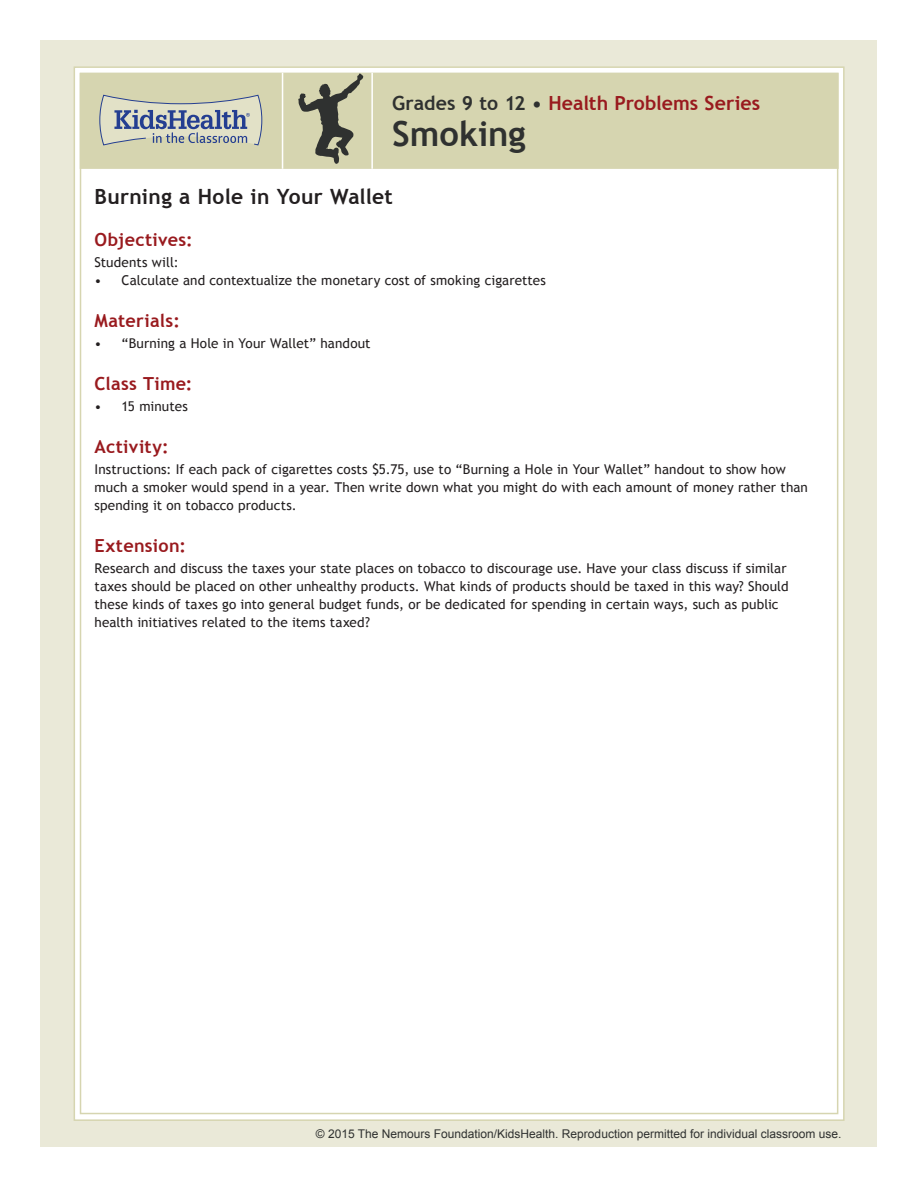
<style>
.page{position:relative;width:918px;height:1188px;background:#fff}
.page>*{position:absolute;margin:0;border:0;box-sizing:border-box;transform-origin:0 0}
.Lesson_Header{font:700 34.5px "Trebuchet MS";color:#2f3130}
.t1{font:700 21px "Trebuchet MS";letter-spacing:.01em;color:#231f20}
.Lesson_Header-2{font:700 19.5px "Trebuchet MS";color:#991a1e}
.t2{font:700 18px "Trebuchet MS";letter-spacing:.02em;color:#991a1e}
.t3{font:13.5px/18px "Trebuchet MS";letter-spacing:.01em;color:#231f20}
.t4{font:12px "Arial";color:#2f3130}
.s1{color:#2f3130}
</style>
<div class="page">
<div style="left:40px;top:40px;width:838px;height:1108px;background:#eae9d8"></div>
<div style="left:74px;top:67px;width:770px;height:1053px;background:#fff"></div>
<div style="left:81px;top:74px;width:757px;height:94px;background:#d6d5b0"></div>
<div style="left:80px;top:73px;width:759px;height:96px;border:2px solid #d6d5b0"></div>
<svg style="left:99px;top:94px;width:164px;height:52px"></svg>
<hr style="left:371px;top:73px;width:2px;height:96px;background:#fff">
<hr style="left:282px;top:73px;width:1px;height:96px;background:#fff">
<svg style="left:298px;top:74px;width:65px;height:90px"></svg>
<p class="Lesson_Header-2" style="left:392px;top:91px;width:370px"><span class="s1">Grades 9 to 12 •</span> Health Problems Series</p>
<p class="Lesson_Header" style="left:392px;top:112px;width:135px">Smoking</p>
<p class="t1" style="left:94px;top:184px;width:300px">Burning a Hole in Your Wallet</p>
<p class="t2" style="left:94px;top:229px;width:100px">Objectives:</p>
<p class="t3" style="left:94px;top:254px;width:86px">Students will:</p>
<p class="t3" style="left:94px;top:272px;width:453px">• Calculate and contextualize the monetary cost of smoking cigarettes</p>
<p class="t2" style="left:94px;top:310px;width:87px">Materials:</p>
<p class="t3" style="left:94px;top:335px;width:278px">• “Burning a Hole in Your Wallet” handout</p>
<p class="t2" style="left:94px;top:373px;width:100px">Class Time:</p>
<p class="t3" style="left:94px;top:398px;width:95px">• 15 minutes</p>
<p class="t2" style="left:94px;top:436px;width:76px">Activity:</p>
<p class="t3" style="left:94px;top:461px;width:715px">Instructions: If each pack of cigarettes costs $5.75, use to “Burning a Hole in Your Wallet” handout to show how much a smoker would spend in a year. Then write down what you might do with each amount of money rather than spending it on tobacco products.</p>
<p class="t2" style="left:94px;top:535px;width:93px">Extension:</p>
<p class="t3" style="left:94px;top:560px;width:696px">Research and discuss the taxes your state places on tobacco to discourage use. Have your class discuss if similar taxes should be placed on other unhealthy products. What kinds of products should be taxed in this way? Should these kinds of taxes go into general budget funds, or be dedicated for spending in certain ways, such as public health initiatives related to the items taxed?</p>
<p class="t4" style="left:316px;top:1126px;width:527px">© 2015 The Nemours Foundation/KidsHealth. Reproduction permitted for individual classroom use.</p>
</div>
